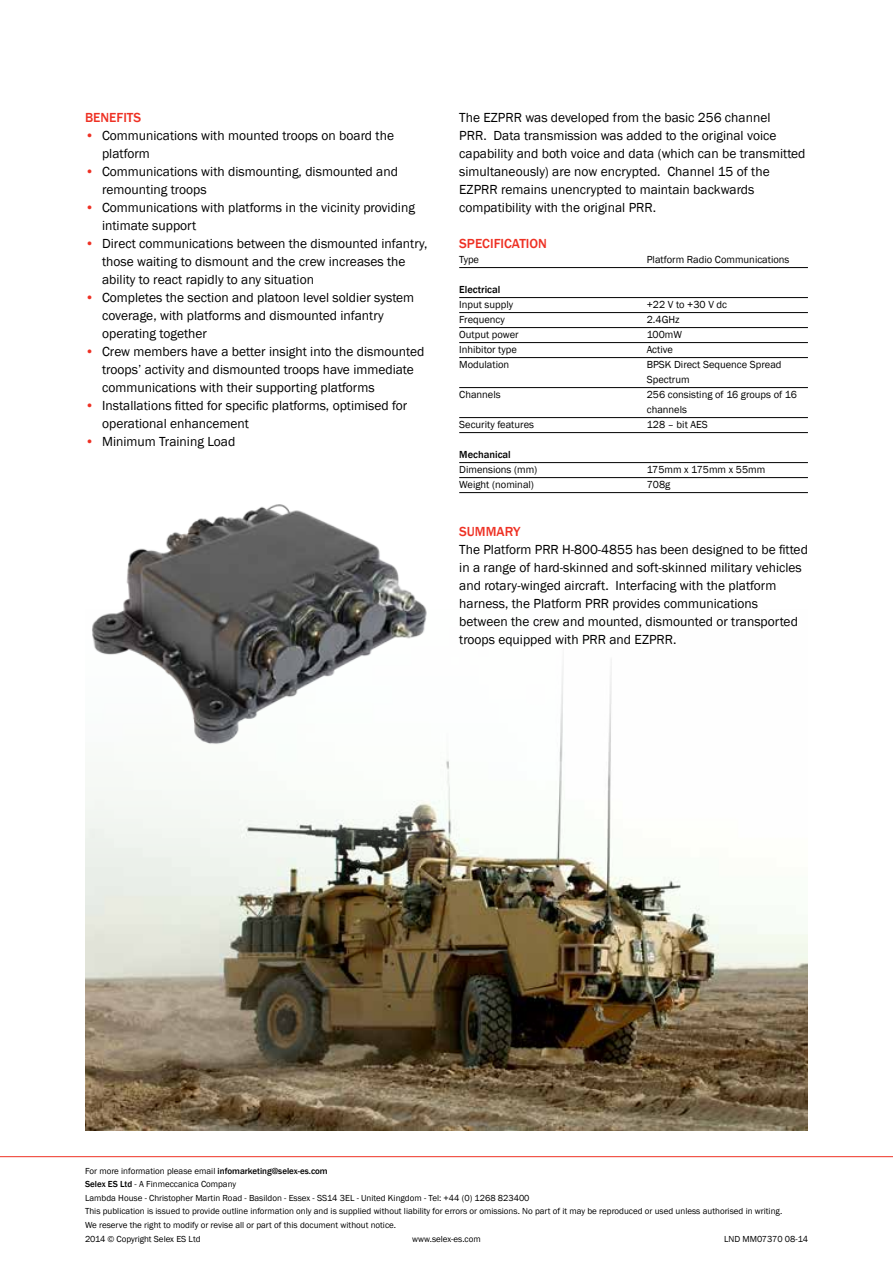
<style>
.page{position:relative;width:893px;height:1263px;background:#fff}
.page>*{position:absolute;margin:0;border:0;box-sizing:border-box;transform-origin:0 0}
.t1{font:13.5px/18px "Franklin Gothic";color:#000}
.t2{font:500 13.5px "Franklin Gothic";color:#ee3124}
.t3{font:10.5px/15px "Franklin Gothic";color:#000}
.t4{font:500 10.5px "Franklin Gothic";color:#000}
.t5{font:9px/13.5px "Franklin Gothic";color:#000}
.s1{font-weight:500;color:#ee3124}
.s2{font-weight:500}
</style>
<div class="page">
<img style="left:85px;top:659px;width:723px;height:471px">
<hr style="left:459px;top:267px;width:349px;height:1px;background:#000">
<hr style="left:459px;top:297px;width:349px;height:1px;background:#000">
<hr style="left:459px;top:312px;width:349px;height:1px;background:#000">
<hr style="left:459px;top:327px;width:349px;height:1px;background:#000">
<hr style="left:459px;top:342px;width:349px;height:1px;background:#000">
<hr style="left:459px;top:357px;width:349px;height:1px;background:#000">
<hr style="left:459px;top:387px;width:349px;height:1px;background:#000">
<hr style="left:459px;top:417px;width:349px;height:1px;background:#000">
<hr style="left:459px;top:432px;width:349px;height:1px;background:#000">
<hr style="left:459px;top:462px;width:349px;height:1px;background:#000">
<hr style="left:459px;top:477px;width:349px;height:1px;background:#000">
<hr style="left:459px;top:492px;width:349px;height:1px;background:#000">
<img style="left:85px;top:504px;width:349px;height:244px">
<hr style="left:0;top:1156px;width:893px;height:1px;background:#ee3124">
<p class="t2" style="left:85px;top:109px;width:58px">BENEFITS</p>
<p class="t1" style="left:102px;top:127px;width:293px;text-indent:-17px"><span class="s1">•</span> Communications with mounted troops on board the platform</p>
<p class="t1" style="left:102px;top:163px;width:297px;text-indent:-17px"><span class="s1">•</span> Communications with dismounting, dismounted and remounting troops</p>
<p class="t1" style="left:102px;top:199px;width:314px;text-indent:-17px"><span class="s1">•</span> Communications with platforms in the vicinity providing intimate support</p>
<p class="t1" style="left:102px;top:235px;width:327px;text-indent:-17px"><span class="s1">•</span> Direct communications between the dismounted infantry, those waiting to dismount and the crew increases the ability to react rapidly to any situation</p>
<p class="t1" style="left:102px;top:289px;width:314px;text-indent:-17px"><span class="s1">•</span> Completes the section and platoon level soldier system coverage, with platforms and dismounted infantry operating together</p>
<p class="t1" style="left:102px;top:343px;width:324px;text-indent:-17px"><span class="s1">•</span> Crew members have a better insight into the dismounted troops’ activity and dismounted troops have immediate communications with their supporting platforms</p>
<p class="t1" style="left:102px;top:397px;width:307px;text-indent:-17px"><span class="s1">•</span> Installations fitted for specific platforms, optimised for operational enhancement</p>
<p class="t1" style="left:85px;top:433px;width:152px"><span class="s1">•</span> Minimum Training Load</p>
<p class="t1" style="left:459px;top:109px;width:348px">The EZPRR was developed from the basic 256 channel<br>PRR. Data transmission was added to the original voice capability and both voice and data (which can be transmitted simultaneously) are now encrypted. Channel 15 of the EZPRR remains unencrypted to maintain backwards compatibility with the original PRR.</p>
<p class="t2" style="left:459px;top:235px;width:89px">SPECIFICATION</p>
<p class="t3" style="left:459px;top:252px;width:21px">Type</p>
<p class="t3" style="left:647px;top:252px;width:144px">Platform Radio Communications</p>
<p class="t4" style="left:459px;top:283px;width:43px">Electrical</p>
<p class="t3" style="left:459px;top:297px;width:55px">Input supply</p>
<p class="t3" style="left:647px;top:297px;width:82px">+22 V to +30 V dc</p>
<p class="t3" style="left:459px;top:312px;width:47px">Frequency</p>
<p class="t3" style="left:647px;top:312px;width:34px">2.4GHz</p>
<p class="t3" style="left:459px;top:327px;width:61px">Output power</p>
<p class="t3" style="left:647px;top:327px;width:37px">100mW</p>
<p class="t3" style="left:459px;top:342px;width:59px">Inhibitor type</p>
<p class="t3" style="left:647px;top:342px;width:28px">Active</p>
<p class="t3" style="left:459px;top:357px;width:52px">Modulation</p>
<p class="t3" style="left:647px;top:357px;width:136px">BPSK Direct Sequence Spread<br>Spectrum</p>
<p class="t3" style="left:459px;top:387px;width:43px">Channels</p>
<p class="t3" style="left:647px;top:387px;width:152px">256 consisting of 16 groups of 16 channels</p>
<p class="t3" style="left:459px;top:417px;width:76px">Security features</p>
<p class="t3" style="left:647px;top:417px;width:63px">128 – bit AES</p>
<p class="t4" style="left:459px;top:448px;width:53px">Mechanical</p>
<p class="t3" style="left:459px;top:462px;width:80px">Dimensions (mm)</p>
<p class="t3" style="left:647px;top:462px;width:120px">175mm x 175mm x 55mm</p>
<p class="t3" style="left:459px;top:477px;width:76px">Weight (nominal)</p>
<p class="t3" style="left:647px;top:477px;width:25px">708g</p>
<p class="t2" style="left:459px;top:523px;width:63px">SUMMARY</p>
<p class="t1" style="left:459px;top:541px;width:350px">The Platform PRR H-800-4855 has been designed to be fitted in a range of hard-skinned and soft-skinned military vehicles and rotary-winged aircraft. Interfacing with the platform harness, the Platform PRR provides communications between the crew and mounted, dismounted or transported troops equipped with PRR and EZPRR.</p>
<p class="t5" style="left:85px;top:1164px;width:699px">For more information please email <span class="s2">infomarketing@selex-es.com<br>Selex ES Ltd</span> - A Finmeccanica Company<br>Lambda House - Christopher Martin Road - Basildon - Essex - SS14 3EL - United Kingdom - Tel: +44 (0) 1268 823400<br>This publication is issued to provide outline information only and is supplied without liability for errors or omissions. No part of it may be reproduced or used unless authorised in writing.<br>We reserve the right to modify or revise all or part of this document without notice.</p>
<p class="t5" style="left:85px;top:1232px;width:117px">2014 © Copyright Selex ES Ltd</p>
<p class="t5" style="left:412px;top:1232px;width:70px">www.selex-es.com</p>
<p class="t5" style="left:724px;top:1232px;width:85px">LND MM07370 08-14</p>
</div>
